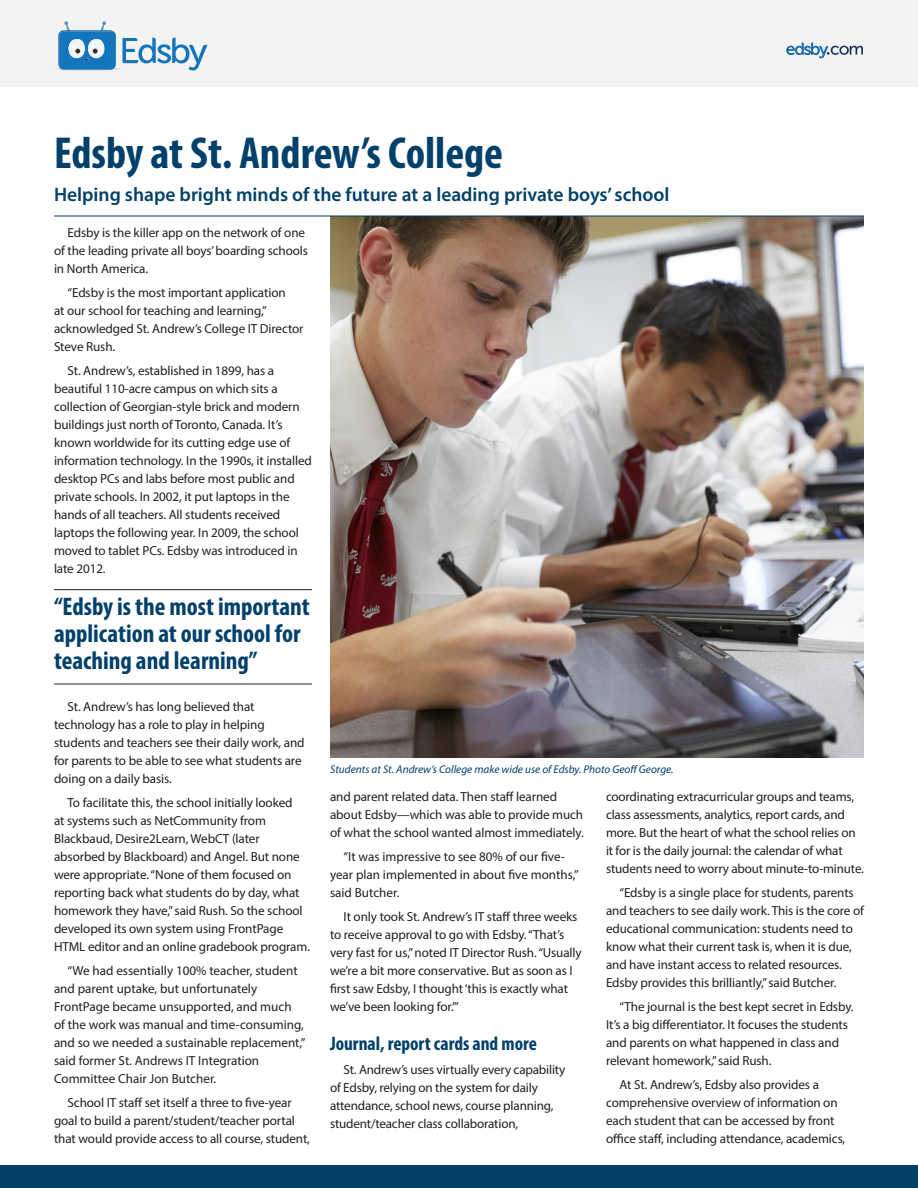
<style>
.page{position:relative;width:918px;height:1188px;background:#fff}
.page>*{position:absolute;margin:0;border:0;box-sizing:border-box;transform-origin:0 0}
.Heading_1{font:700 condensed 45px "Myriad Pro";color:#00406a}
.Pull_Quote{font:700 condensed 25.5px/27px "Myriad Pro";color:#00406a}
.Heading_1-2{font:600 19.5px "Myriad Pro";color:#00406a}
.Heading_1-3{font:700 condensed 19.5px "Myriad Pro";color:#00406a}
.t1{font:13.2px/18px "Myriad Pro";letter-spacing:-.01em;color:#231f20}
.t2{font:italic 11.25px "Myriad Pro";color:#00406a}
</style>
<div class="page">
<div style="left:0;top:1166px;width:918px;height:22px;background:#044265"></div>
<div style="left:0;top:0;width:918px;height:87px;background:#f3f3f3"></div>
<svg style="left:55px;top:21px;width:152px;height:50px"></svg>
<svg style="left:786px;top:43px;width:77px;height:15px"></svg>
<hr style="left:54px;top:589px;width:258px;height:1px;background:#231f20">
<hr style="left:54px;top:684px;width:258px;height:1px;background:#231f20">
<img style="left:330px;top:217px;width:534px;height:541px">
<hr style="left:54px;top:216px;width:810px;height:1px;background:#00406a">
<p class="Heading_1" style="left:54px;top:125px;width:451px">Edsby at St. Andrew’s College</p>
<p class="Heading_1-2" style="left:54px;top:182px;width:617px">Helping shape bright minds of the future at a leading private boys’ school</p>
<p class="t1" style="left:54px;top:223px;width:256px;text-indent:14px">Edsby is the killer app on the network of one of the leading private all boys’ boarding schools in North America.</p>
<p class="t1" style="left:54px;top:283px;width:251px;text-indent:14px">“Edsby is the most important application<br>at our school for teaching and learning,” acknowledged St. Andrew’s College IT Director Steve Rush.</p>
<p class="t1" style="left:54px;top:361px;width:260px;text-indent:14px">St. Andrew’s, established in 1899, has a beautiful 110-acre campus on which sits a collection of Georgian-style brick and modern buildings just north of Toronto, Canada. It’s known worldwide for its cutting edge use of information technology. In the 1990s, it installed desktop PCs and labs before most public and private schools. In 2002, it put laptops in the hands of all teachers. All students received laptops the following year. In 2009, the school moved to tablet PCs. Edsby was introduced in late 2012.</p>
<p class="Pull_Quote" style="left:54px;top:592px;width:257px">“Edsby is the most important application at our school for teaching and learning”</p>
<p class="t1" style="left:54px;top:697px;width:252px;text-indent:14px">St. Andrew’s has long believed that technology has a role to play in helping students and teachers see their daily work, and for parents to be able to see what students are doing on a daily basis.</p>
<p class="t1" style="left:54px;top:793px;width:258px;text-indent:14px">To facilitate this, the school initially looked<br>at systems such as NetCommunity from Blackbaud, Desire2Learn, WebCT (later absorbed by Blackboard) and Angel. But none were appropriate. “None of them focused on reporting back what students do by day, what homework they have,” said Rush. So the school developed its own system using FrontPage HTML editor and an online gradebook program.</p>
<p class="t1" style="left:54px;top:961px;width:253px;text-indent:14px">“We had essentially 100% teacher, student and parent uptake, but unfortunately FrontPage became unsupported, and much of the work was manual and time-consuming, and so we needed a sustainable replacement,” said former St. Andrews IT Integration Committee Chair Jon Butcher.</p>
<p class="t1" style="left:54px;top:1093px;width:258px;text-indent:14px">School IT staff set itself a three to five-year goal to build a parent/student/teacher portal that would provide access to all course, student,</p>
<p class="t2" style="left:330px;top:762px;width:345px">Students at St. Andrew’s College make wide use of Edsby. Photo Geoff George.</p>
<p class="t1" style="left:330px;top:787px;width:255px">and parent related data. Then staff learned about Edsby—which was able to provide much of what the school wanted almost immediately.</p>
<p class="t1" style="left:330px;top:847px;width:250px;text-indent:14px">“It was impressive to see 80% of our five&shy;year plan implemented in about five months,” said Butcher.</p>
<p class="t1" style="left:330px;top:907px;width:253px;text-indent:14px">It only took St. Andrew’s IT staff three weeks to receive approval to go with Edsby. “That’s very fast for us,” noted IT Director Rush. “Usually we’re a bit more conservative. But as soon as I first saw Edsby, I thought ‘this is exactly what we’ve been looking for.’”</p>
<p class="Heading_1-3" style="left:330px;top:1031px;width:208px">Journal, report cards and more</p>
<p class="t1" style="left:330px;top:1060px;width:237px;text-indent:14px">St. Andrew’s uses virtually every capability of Edsby, relying on the system for daily attendance, school news, course planning, student/teacher class collaboration,</p>
<p class="t1" style="left:606px;top:787px;width:260px">coordinating extracurricular groups and teams, class assessments, analytics, report cards, and more. But the heart of what the school relies on it for is the daily journal: the calendar of what students need to worry about minute-to-minute.</p>
<p class="t1" style="left:606px;top:883px;width:260px;text-indent:14px">“Edsby is a single place for students, parents and teachers to see daily work. This is the core of educational communication: students need to know what their current task is, when it is due, and have instant access to related resources.<br>Edsby provides this brilliantly,” said Butcher.</p>
<p class="t1" style="left:606px;top:997px;width:249px;text-indent:14px">“The journal is the best kept secret in Edsby.<br>It’s a big differentiator. It focuses the students and parents on what happened in class and relevant homework,” said Rush.</p>
<p class="t1" style="left:606px;top:1075px;width:241px;text-indent:14px">At St. Andrew’s, Edsby also provides a comprehensive overview of information on each student that can be accessed by front office staff, including attendance, academics,</p>
</div>
